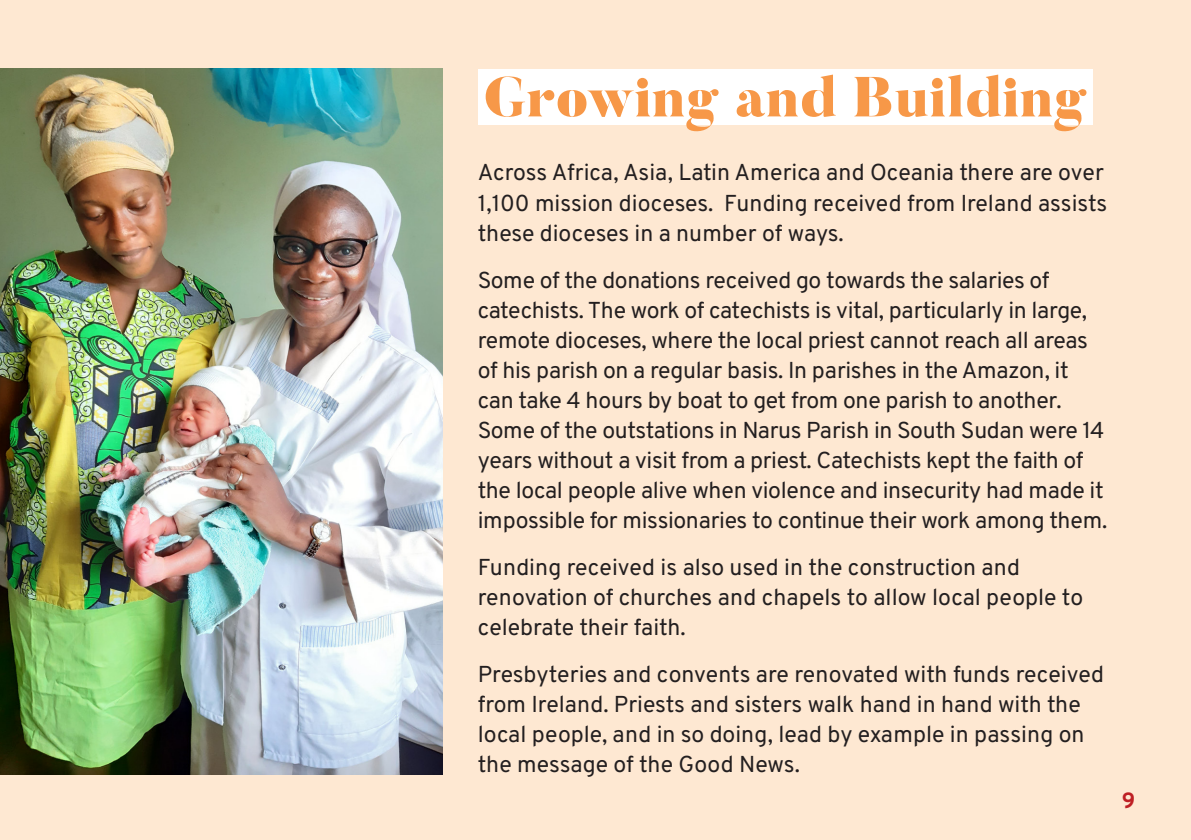
<style>
.page{position:relative;width:1191px;height:840px;background:#fff}
.page>*{position:absolute;margin:0;border:0;box-sizing:border-box;transform-origin:0 0}
.t1{font:900 56px "Butler";color:#f79848}
.t2{font:23px/30px "Overpass";letter-spacing:-.01em;color:#231f20}
.t3{font:700 22px "Overpass";color:#be1f24}
</style>
<div class="page">
<div style="left:0;top:0;width:1191px;height:839px;background:#fee8d2"></div>
<img style="left:0;top:68px;width:442px;height:706px">
<div style="left:478px;top:69px;width:614px;height:56px;background:#fff"></div>
<p class="t1" style="left:483px;top:61px;width:604px">Growing and Building</p>
<p class="t2" style="left:478px;top:156px;width:631px">Across Africa, Asia, Latin America and Oceania there are over<br>1,100 mission dioceses. Funding received from Ireland assists these dioceses in a number of ways.</p>
<p class="t2" style="left:478px;top:263px;width:631px">Some of the donations received go towards the salaries of catechists. The work of catechists is vital, particularly in large, remote dioceses, where the local priest cannot reach all areas of his parish on a regular basis. In parishes in the Amazon, it can take 4 hours by boat to get from one parish to another.<br>Some of the outstations in Narus Parish in South Sudan were 14 years without a visit from a priest. Catechists kept the faith of the local people alive when violence and insecurity had made it impossible for missionaries to continue their work among them.</p>
<p class="t2" style="left:478px;top:550px;width:607px">Funding received is also used in the construction and renovation of churches and chapels to allow local people to celebrate their faith.</p>
<p class="t2" style="left:478px;top:657px;width:628px">Presbyteries and convents are renovated with funds received from Ireland. Priests and sisters walk hand in hand with the local people, and in so doing, lead by example in passing on the message of the Good News.</p>
<p class="t3" style="left:1121px;top:782px;width:15px">9</p>
</div>
